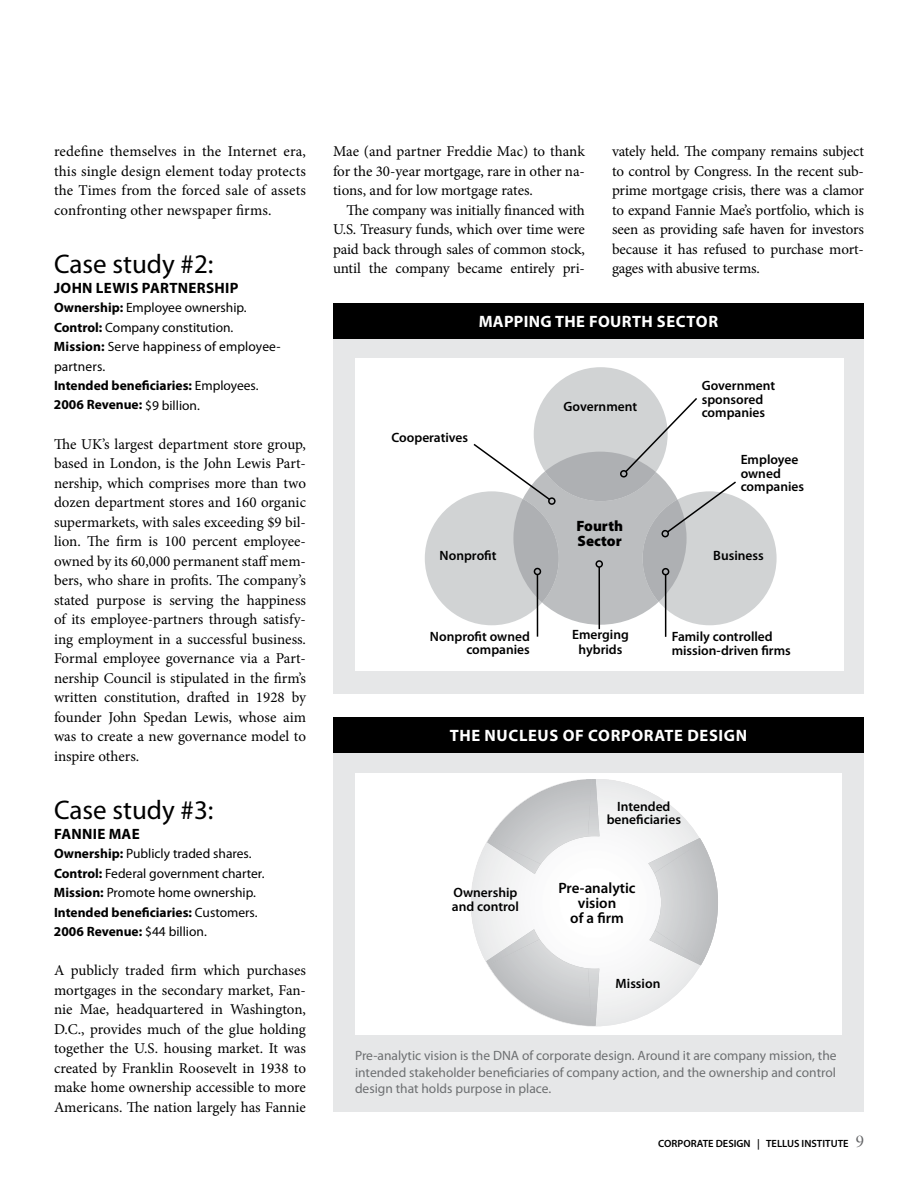
<style>
.page{position:relative;width:918px;height:1188px;background:#fff}
.page>*{position:absolute;margin:0;border:0;box-sizing:border-box;transform-origin:0 0}
.t1{font:27px "Myriad Pro";color:#000}
.t2{font:700 16.5px "Myriad Pro";letter-spacing:.04em;color:#fff}
.t3{font:700 16.5px "Myriad Pro";letter-spacing:.02em;color:#fff}
.t4{font:15px/19.5px "Minion Pro";letter-spacing:-.005em;color:#000;text-align:justify}
.t5{font:700 15px "Myriad Pro";letter-spacing:.02em;color:#000}
.t6{font:600 15px/15px "Myriad Pro";color:#000;text-align:center}
.t7{font:900 15px/15px "Myriad Pro";color:#000}
.t8{font:13.5px/19.5px "Myriad Pro";color:#000}
.t9{font:600 13.5px/13.5px "Myriad Pro";color:#000}
.t10{font:13.5px/16.5px "Myriad Pro";color:#6d6f71;text-align:justify}
.t11{font:600 10.5px "Myriad Pro";color:#000}
.s1{font-weight:700}
</style>
<div class="page">
<div style="left:333px;top:304px;width:531px;height:389px;background:#e6e7e8"></div>
<div style="left:333px;top:304px;width:531px;height:35px;background:#000"></div>
<div style="left:356px;top:359px;width:488px;height:312px;background:#fff"></div>
<div style="left:425px;top:491px;width:134px;height:134px;background:#d1d3d4;border-radius:50%"></div>
<div style="left:643px;top:491px;width:134px;height:134px;background:#d1d3d4;border-radius:50%"></div>
<div style="left:534px;top:367px;width:134px;height:134px;background:#d1d3d4;border-radius:50%"></div>
<svg style="left:472px;top:396px;width:266px;height:229px"></svg>
<div style="left:662px;top:530px;width:7px;height:7px;border:2px solid #000;border-radius:50%"></div>
<hr style="left:599px;top:567px;width:1px;height:62px;background:#000">
<div style="left:596px;top:560px;width:7px;height:8px;border:2px solid #000;border-radius:50%"></div>
<hr style="left:537px;top:574px;width:1px;height:63px;background:#000">
<div style="left:534px;top:568px;width:7px;height:7px;border:2px solid #000;border-radius:50%"></div>
<hr style="left:665px;top:575px;width:1px;height:62px;background:#000">
<div style="left:662px;top:568px;width:7px;height:7px;border:2px solid #000;border-radius:50%"></div>
<div style="left:333px;top:717px;width:531px;height:395px;background:#e6e7e8"></div>
<div style="left:333px;top:717px;width:531px;height:35px;background:#000"></div>
<div style="left:355px;top:773px;width:486px;height:262px;background:#fff"></div>
<div style="left:471px;top:779px;width:247px;height:247px;background:linear-gradient(to bottom,#f3f4f4,#f4f4f5);border-radius:50%"></div>
<svg style="left:486px;top:929px;width:113px;height:97px"></svg>
<svg style="left:648px;top:838px;width:70px;height:127px"></svg>
<svg style="left:487px;top:779px;width:112px;height:95px"></svg>
<p class="t4" style="left:54px;top:142px;width:254px">redefine themselves in the Internet era, this single design element today protects the Times from the forced sale of assets confronting other newspaper firms.</p>
<h1 class="t1" style="left:54px;top:249px;width:161px">Case study #2:</h1>
<p class="t5" style="left:54px;top:278px;width:68px">John Lewis</p>
<p class="t5" style="left:142px;top:278px;width:91px">Partn ership</p>
<p class="t8" style="left:54px;top:298px;width:228px"><span class="s1">Ownership:</span> Employee ownership.<br><span class="s1">Control:</span> Company constitution.<br><span class="s1">Mission:</span> Serve happiness of employee&shy;partners.<br><span class="s1">Intended beneficiaries:</span> Employees.<br><span class="s1">2006 Revenue:</span> $9 billion.</p>
<p class="t4" style="left:54px;top:434px;width:254px">The UK’s largest department store group, based in London, is the John Lewis Part&shy;nership, which comprises more than two dozen department stores and 160 organic supermarkets, with sales exceeding $9 bil&shy;lion. The firm is 100 percent employee&shy;owned by its 60,000 permanent staff mem&shy;bers, who share in profits. The company’s stated purpose is serving the happiness of its employee-partners through satisfy&shy;ing employment in a successful business.<br>Formal employee governance via a Part&shy;nership Council is stipulated in the firm’s written constitution, drafted in 1928 by founder John Spedan Lewis, whose aim was to create a new governance model to inspire others.</p>
<h1 class="t1" style="left:54px;top:795px;width:161px">Case study #3:</h1>
<p class="t5" style="left:54px;top:824px;width:17px">Fanni</p>
<p class="t5" style="left:97px;top:824px;width:44px">e Ma e</p>
<p class="t8" style="left:54px;top:844px;width:212px"><span class="s1">Ownership:</span> Publicly traded shares.<br><span class="s1">Control:</span> Federal government charter.<br><span class="s1">Mission:</span> Promote home ownership.<br><span class="s1">Intended beneficiaries:</span> Customers.<br><span class="s1">2006 Revenue:</span> $44 billion.</p>
<p class="t4" style="left:54px;top:961px;width:254px">A publicly traded firm which purchases mortgages in the secondary market, Fan&shy;nie Mae, headquartered in Washington, D.C., provides much of the glue holding together the U.S. housing market. It was created by Franklin Roosevelt in 1938 to make home ownership accessible to more Americans. The nation largely has Fannie</p>
<p class="t4" style="left:612px;top:142px;width:254px">vately held. The company remains subject to control by Congress. In the recent sub&shy;prime mortgage crisis, there was a clamor to expand Fannie Mae’s portfolio, which is seen as providing safe haven for investors because it has refused to purchase mort&shy;gages with abusive terms.</p>
<p class="t3" style="left:479px;top:311px;width:241px">MAPPING THE FOURTH sector</p>
<p class="t4" style="left:333px;top:142px;width:254px">Mae (and partner Freddie Mac) to thank for the 30-year mortgage, rare in other na&shy;tions, and for low mortgage rates.</p>
<p class="t4" style="left:333px;top:200px;width:254px;text-indent:14px">The company was initially financed with U.S. Treasury funds, which over time were paid back through sales of common stock, until the company became entirely pri-</p>
<p class="t9" style="left:392px;top:430px;width:78px">Cooperatives</p>
<p class="t9" style="left:564px;top:399px;width:75px">Government</p>
<p class="t7" style="left:576px;top:518px;width:48px">Fourth<br>Sector</p>
<p class="t9" style="left:702px;top:379px;width:75px">Government sponsored companies</p>
<p class="t9" style="left:741px;top:453px;width:65px">Employee owned companies</p>
<p class="t9" style="left:440px;top:548px;width:58px">Nonprofit</p>
<p class="t9" style="left:713px;top:548px;width:52px">Business</p>
<p class="t9" style="left:572px;top:627px;width:58px;line-height:15px;text-align:center">Emerging hybrids</p>
<p class="t9" style="left:430px;top:629px;width:101px;text-align:right">Nonprofit owned companies</p>
<p class="t9" style="left:672px;top:629px;width:121px">Family controlled mission-driven firms</p>
<p class="t2" style="left:450px;top:725px;width:47px">The nucl</p>
<p class="t2" style="left:528px;top:725px;width:192px">eus of corporate design</p>
<p class="t9" style="left:452px;top:885px;width:68px">Ownership and control</p>
<p class="t9" style="left:607px;top:799px;width:76px;text-align:center">Intended beneficiaries</p>
<p class="t6" style="left:558px;top:880px;width:79px">Pre-analytic vision<br>of a firm</p>
<p class="t9" style="left:616px;top:976px;width:46px">Mission</p>
<p class="t10" style="left:355px;top:1048px;width:483px">Pre-analytic vision is the DNA of corporate design. Around it are company mission, the intended stakeholder beneficiaries of company action, and the ownership and control design that holds purpose in place.</p>
<p class="t11" style="left:658px;top:1137px;width:120px">CORPORATE DES IGN | TELLUS</p>
<p class="t11" style="left:802px;top:1137px;width:47px">INSTITUTE</p>
</div>
